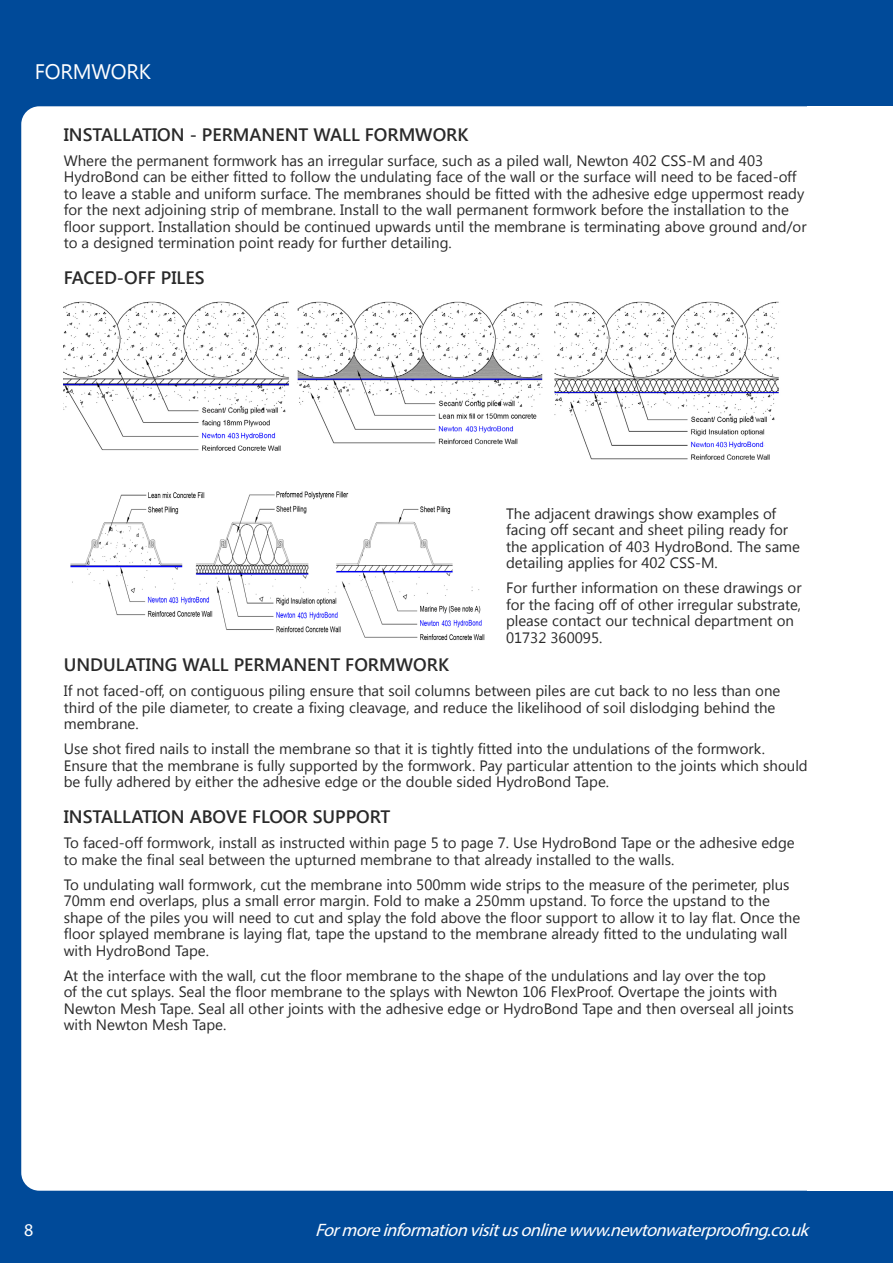
<style>
.page{position:relative;width:893px;height:1263px;background:#004a99}
.page>*{position:absolute;margin:0;border:0;box-sizing:border-box;transform-origin:0 0}
.t1{font:21px "Segoe UI";letter-spacing:-.01em;color:#fff}
.t2{font:600 18px "Segoe UI";color:#292929}
.t3{font:italic 18px "Myriad Pro";color:#fff}
.t4{font:18px "Myriad Pro";color:#fff}
.t5{font:15px/16.5px "Segoe UI";color:#292929}
</style>
<div class="page">
<div style="left:21px;top:106px;width:872px;height:1085px;background:#fff;border-radius:18px"></div>
<div style="left:808px;top:106px;width:85px;height:1085px;background:#fff"></div>
<img style="left:64px;top:302px;width:715px;height:158px">
<img style="left:70px;top:491px;width:415px;height:149px">
<h1 class="t1" style="left:35px;top:57px;width:118px">FORMWORK</h1>
<p class="t2" style="left:64px;top:122px;width:406px">INSTALLATION - PERMANENT WALL FORMWORK</p>
<p class="t5" style="left:64px;top:151px;width:744px">Where the permanent formwork has an irregular surface, such as a piled wall, Newton 402 CSS-M and 403<br>HydroBond can be either fitted to follow the undulating face of the wall or the surface will need to be faced-off to leave a stable and uniform surface. The membranes should be fitted with the adhesive edge uppermost ready for the next adjoining strip of membrane. Install to the wall permanent formwork before the installation to the floor support. Installation should be continued upwards until the membrane is terminating above ground and/or to a designed termination point ready for further detailing.</p>
<p class="t2" style="left:64px;top:265px;width:142px">FACED-OFF PILES</p>
<p class="t5" style="left:506px;top:504px;width:296px">The adjacent drawings show examples of facing off secant and sheet piling ready for the application of 403 HydroBond. The same detailing applies for 402 CSS-M.</p>
<p class="t5" style="left:506px;top:579px;width:297px">For further information on these drawings or for the facing off of other irregular substrate, please contact our technical department on 01732 360095.</p>
<p class="t2" style="left:64px;top:652px;width:387px">UNDULATING WALL PERMANENT FORMWORK</p>
<p class="t5" style="left:64px;top:682px;width:718px">If not faced-off, on contiguous piling ensure that soil columns between piles are cut back to no less than one third of the pile diameter, to create a fixing cleavage, and reduce the likelihood of soil dislodging behind the membrane.</p>
<p class="t5" style="left:64px;top:740px;width:745px">Use shot fired nails to install the membrane so that it is tightly fitted into the undulations of the formwork.<br>Ensure that the membrane is fully supported by the formwork. Pay particular attention to the joints which should be fully adhered by either the adhesive edge or the double sided HydroBond Tape.</p>
<p class="t2" style="left:64px;top:804px;width:328px">INSTALLATION ABOVE FLOOR SUPPORT</p>
<p class="t5" style="left:64px;top:834px;width:732px">To faced-off formwork, install as instructed within page 5 to page 7. Use HydroBond Tape or the adhesive edge to make the final seal between the upturned membrane to that already installed to the walls.</p>
<p class="t5" style="left:64px;top:875px;width:738px">To undulating wall formwork, cut the membrane into 500mm wide strips to the measure of the perimeter, plus 70mm end overlaps, plus a small error margin. Fold to make a 250mm upstand. To force the upstand to the shape of the piles you will need to cut and splay the fold above the floor support to allow it to lay flat. Once the floor splayed membrane is laying flat, tape the upstand to the membrane already fitted to the undulating wall with HydroBond Tape.</p>
<p class="t5" style="left:64px;top:966px;width:732px">At the interface with the wall, cut the floor membrane to the shape of the undulations and lay over the top<br>of the cut splays. Seal the floor membrane to the splays with Newton 106 FlexProof. Overtape the joints with Newton Mesh Tape. Seal all other joints with the adhesive edge or HydroBond Tape and then overseal all joints with Newton Mesh Tape.</p>
<p class="t4" style="left:24px;top:1219px;width:11px">8</p>
<p class="t3" style="left:315px;top:1219px;width:500px">Formoreinformationvisitusonlinewww.newtonwaterproofing.co.uk</p>
</div>
